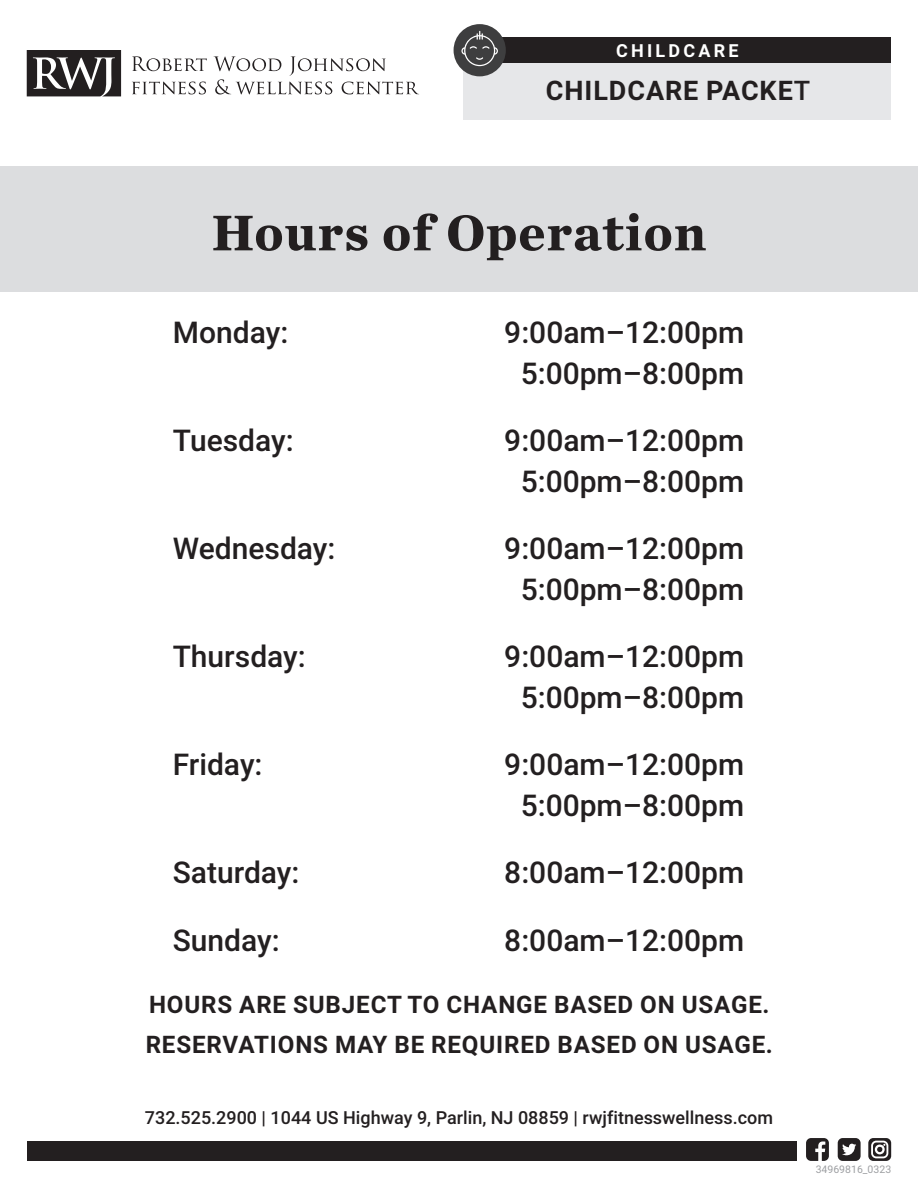
<style>
.page{position:relative;width:918px;height:1188px;background:#fff}
.page>*{position:absolute;margin:0;border:0;box-sizing:border-box;transform-origin:0 0}
.t1{font:700 52.5px "Chronicle Text G1";letter-spacing:.02em;color:#231f20}
.Hours_Page{font:500 30px/40.5px "Roboto";color:#231f20;text-align:center}
.t2{font:700 27px "Roboto";letter-spacing:.035em;color:#231f20}
.Hours_Page-2{font:700 24.15px/40.5px "Roboto";letter-spacing:.035em;color:#231f20}
.t3{font:500 18px "Roboto";color:#231f20}
.t4{font:700 18px "Roboto";letter-spacing:.18em;color:#fff}
.t5{font:10.5px "Roboto";color:#9d9fa2}
.s1{font-weight:500}
</style>
<div class="page">
<div style="left:27px;top:1141px;width:770px;height:20px;background:#231f20"></div>
<svg style="left:868px;top:1138px;width:23px;height:23px"></svg>
<svg style="left:806px;top:1138px;width:23px;height:23px"></svg>
<svg style="left:838px;top:1138px;width:23px;height:23px"></svg>
<svg style="left:27px;top:50px;width:94px;height:46px"></svg>
<svg style="left:132px;top:56px;width:75px;height:15px"></svg>
<svg style="left:132px;top:82px;width:74px;height:12px"></svg>
<svg style="left:214px;top:56px;width:205px;height:38px"></svg>
<div style="left:464px;top:50px;width:427px;height:69px;background:#e6e7e9"></div>
<div style="left:464px;top:38px;width:427px;height:25px;background:#231f20"></div>
<div style="left:454px;top:24px;width:52px;height:52px;background:#3e3e3f;border-radius:50%"></div>
<svg style="left:461px;top:31px;width:37px;height:35px"></svg>
<div style="left:0;top:167px;width:918px;height:125px;background:#dcdddf"></div>
<p class="t4" style="left:616px;top:38px;width:124px">CHILDCARE</p>
<p class="t2" style="left:546px;top:71px;width:266px">CHILDCARE PACKE<span class="s1">T</span></p>
<p class="t1" style="left:212px;top:190px;width:496px">Hours of Operation</p>
<p class="Hours_Page" style="left:173px;top:311px;width:117px">Monday:</p>
<p class="Hours_Page" style="left:504px;top:311px;width:241px">9:00am–12:00pm<br>5:00pm–8:00pm</p>
<p class="Hours_Page" style="left:173px;top:419px;width:123px">Tuesday:</p>
<p class="Hours_Page" style="left:504px;top:419px;width:241px">9:00am–12:00pm<br>5:00pm–8:00pm</p>
<p class="Hours_Page" style="left:173px;top:527px;width:164px">Wednesday:</p>
<p class="Hours_Page" style="left:504px;top:527px;width:241px">9:00am–12:00pm<br>5:00pm–8:00pm</p>
<p class="Hours_Page" style="left:173px;top:635px;width:135px">Thursday:</p>
<p class="Hours_Page" style="left:504px;top:635px;width:241px">9:00am–12:00pm<br>5:00pm–8:00pm</p>
<p class="Hours_Page" style="left:173px;top:743px;width:91px">Friday:</p>
<p class="Hours_Page" style="left:504px;top:743px;width:241px">9:00am–12:00pm<br>5:00pm–8:00pm</p>
<p class="Hours_Page" style="left:173px;top:851px;width:128px">Saturday:</p>
<p class="Hours_Page" style="left:504px;top:851px;width:241px">8:00am–12:00pm</p>
<p class="Hours_Page" style="left:173px;top:919px;width:108px">Sunday:</p>
<p class="Hours_Page" style="left:504px;top:919px;width:241px">8:00am–12:00pm</p>
<p class="Hours_Page-2" style="left:146px;top:983px;width:629px">HOURS ARE SUBJECT TO CHANGE BASED ON USAGE.<br>RESERVATIONS MAY BE REQUIRED BASED ON USAGE.</p>
<p class="t3" style="left:145px;top:1105px;width:630px">732.525.2900 | 1044 US Highway 9, Parlin, NJ 08859 | rwjfitnesswellness.com</p>
<p class="t5" style="left:816px;top:1161px;width:77px">34969816_0323</p>
</div>
